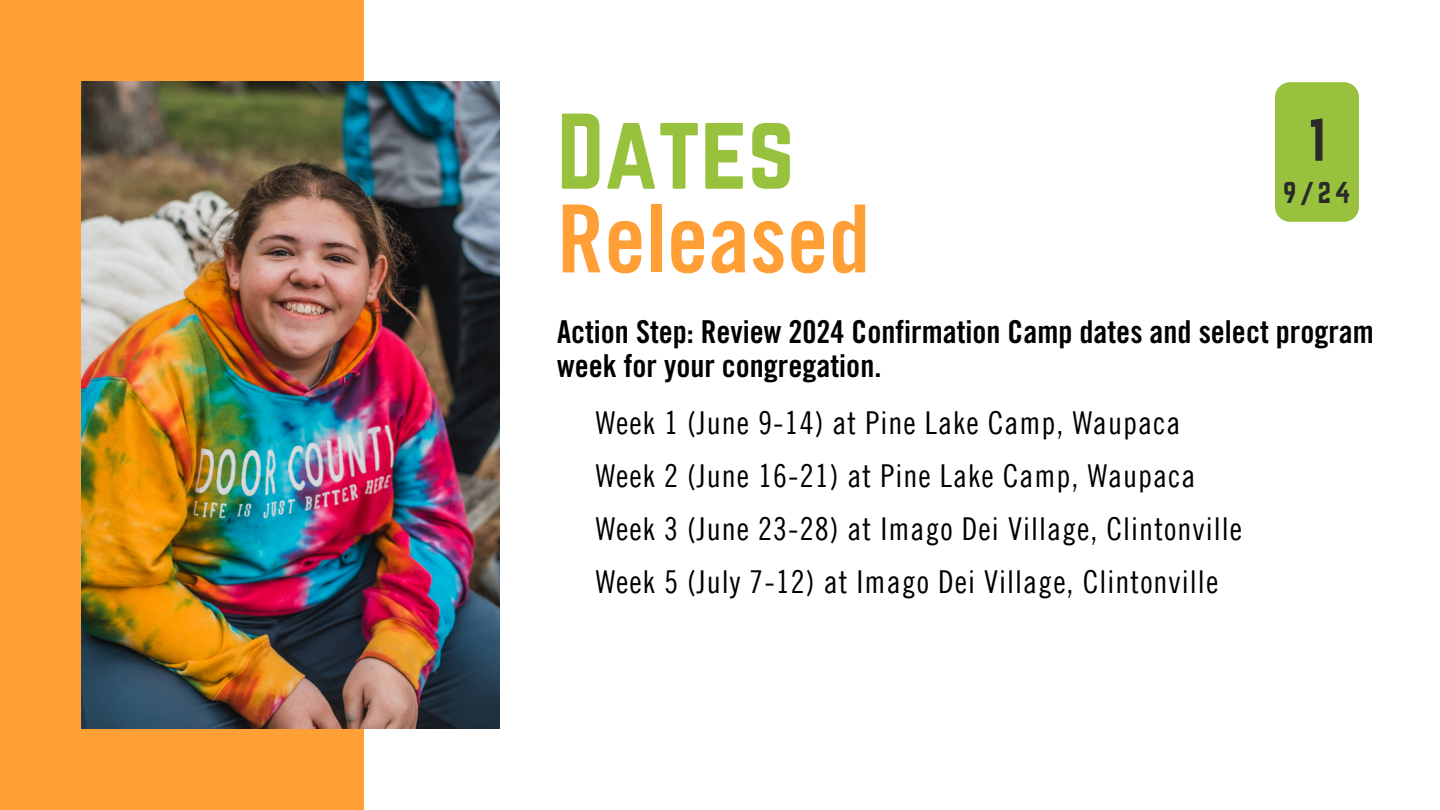
<style>
.page{position:relative;width:1440px;height:810px;background:#ff9f36}
.page>*{position:absolute;margin:0;border:0;box-sizing:border-box;transform-origin:0 0}
.t1{font:94px "Trade Gothic LT Std Bd Cn 20";color:#ff9f36}
.t2{font:94px "Norwester";color:#98c23d}
.t3{font:52.8px "Norwester";color:#2b2a2a}
.t4{font:31.6px "Trade Gothic LT Cond Eighteen";letter-spacing:.03em;color:#000}
.t5{font:31.6px/34.5px "Trade Gothic LT Std Bd Cn 20";color:#000}
.t6{font:26.4px "Norwester";color:#2b2a2a}
</style>
<div class="page">
<div style="left:364px;top:0;width:1076px;height:810px;background:#fff"></div>
<img style="left:81px;top:81px;width:419px;height:648px">
<div style="left:1275px;top:82px;width:84px;height:140px;background:#98c23d;border-radius:15px"></div>
<p class="t2" style="left:557px;top:95px;width:239px">Dates</p>
<p class="t1" style="left:557px;top:205px;width:315px">Released</p>
<p class="t3" style="left:1308px;top:108px;width:19px">1</p>
<p class="t6" style="left:1283px;top:176px;width:69px">9/24</p>
<p class="t5" style="left:557px;top:319px;width:818px">Action Step: Review 2024 Confirmation Camp dates and select program week for your congregation.</p>
<p class="t4" style="left:596px;top:404px;width:586px">Week 1 (June 9-14) at Pine Lake Camp, Waupaca</p>
<p class="t4" style="left:596px;top:457px;width:601px">Week 2 (June 16-21) at Pine Lake Camp, Waupaca</p>
<p class="t4" style="left:596px;top:510px;width:648px">Week 3 (June 23-28) at Imago Dei Village, Clintonville</p>
<p class="t4" style="left:596px;top:563px;width:624px">Week 5 (July 7-12) at Imago Dei Village, Clintonville</p>
</div>
